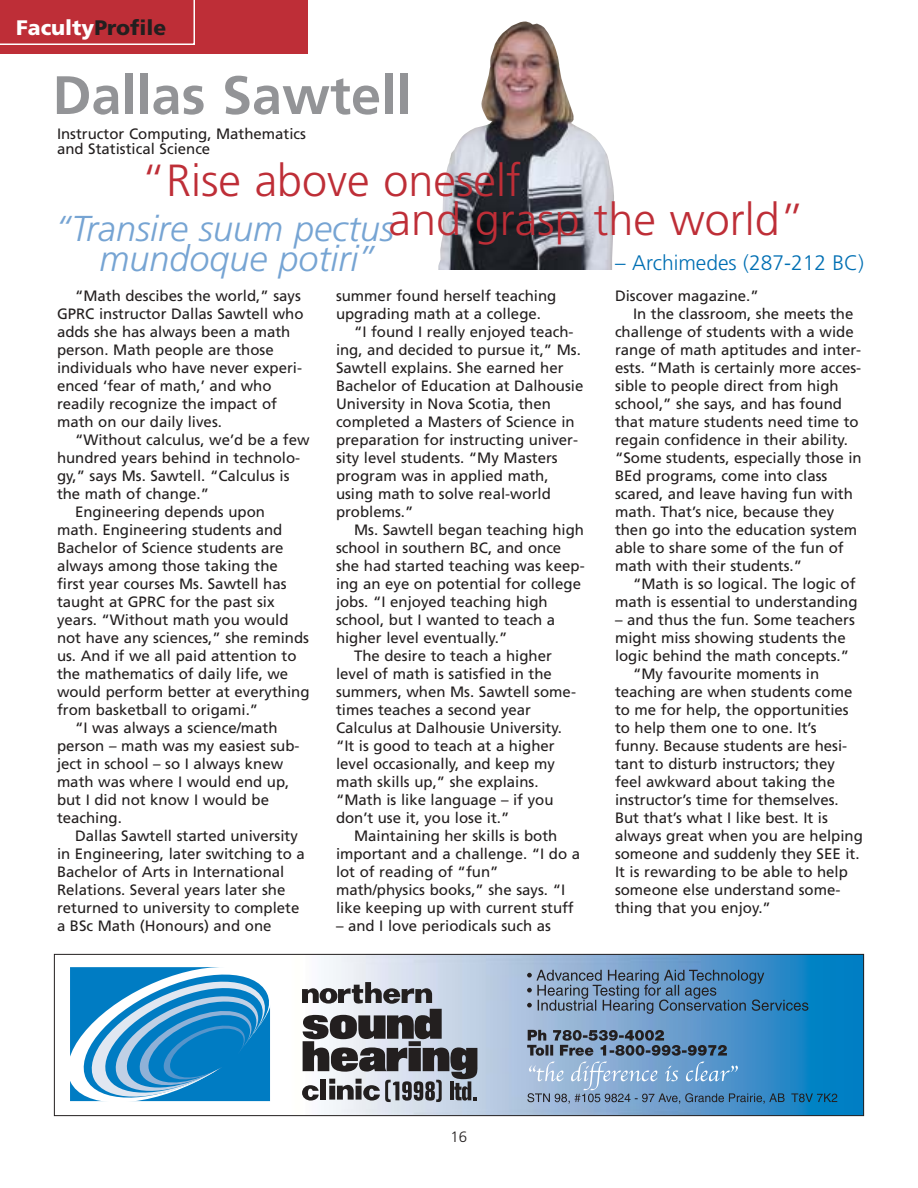
<style>
.page{position:relative;width:918px;height:1188px;background:#fff}
.page>*{position:absolute;margin:0;border:0;box-sizing:border-box;transform-origin:0 0}
.t1{font:700 54px "Frutiger";color:#939497}
.t2{font:300 45px/39px "Frutiger";color:#be2e37}
.t3{font:italic 300 36px/30px "Frutiger";color:#76a4d3}
.t4{font:300 21px "Frutiger";color:#006fb3}
.t5{font:900 21px "Frutiger";color:#fff}
.t6{font:15px/18px "Frutiger";color:#231f1f}
.t7{font:300 15px "Frutiger";color:#231f1f}
.s1{color:#231f1f}
</style>
<div class="page">
<img style="left:438px;top:21px;width:176px;height:249px">
<div style="left:0;top:0;width:308px;height:54px;background:#be2e37"></div>
<svg style="left:0;top:0;width:195px;height:45px"></svg>
<img style="left:324px;top:956px;width:538px;height:158px">
<svg style="left:70px;top:967px;width:200px;height:135px;background:#469dd1"></svg>
<svg style="left:302px;top:982px;width:176px;height:120px;background:#898b91"></svg>
<svg style="left:527px;top:1062px;width:310px;height:42px;background:#639ac6"></svg>
<svg style="left:527px;top:970px;width:281px;height:44px;background:#5a87ae"></svg>
<svg style="left:527px;top:1030px;width:200px;height:26px;background:#5e7894"></svg>
<div style="left:54px;top:954px;width:810px;height:162px;border:1px solid #231f1f"></div>
<h3 class="t5" style="left:16px;top:19px;width:152px">Faculty<span class="s1">Profile</span></h3>
<h1 class="t1" style="left:52px;top:74px;width:360px">Dallas Sawtell</h1>
<p class="t6" style="left:57px;top:127px;width:251px;line-height:15px">Instructor Computing, Mathematics and Statistical Science</p>
<h2 class="t2" style="left:389px;top:164px;width:418px;text-indent:-248px">“Rise above oneself<br>and grasp the world”</h2>
<h3 class="t4" style="left:615px;top:254px;width:250px">– Archimedes (287-212 BC)</h3>
<h3 class="t3" style="left:100px;top:216px;width:296px;text-indent:-44px">“Transire suum pectus mundoque potiri”</h3>
<p class="t6" style="left:57px;top:288px;width:248px;text-indent:18px">“Math descibes the world,” says<br>GPRC instructor Dallas Sawtell who adds she has always been a math person. Math people are those individuals who have never experi&shy;enced ‘fear of math,’ and who readily recognize the impact of math on our daily lives.</p>
<p class="t6" style="left:75px;top:432px;width:236px">“Without calculus, we’d be a few</p>
<p class="t6" style="left:57px;top:450px;width:245px">hundred years behind in technolo-</p>
<p class="t6" style="left:57px;top:468px;width:234px">gy,” says Ms. Sawtell. “Calculus is</p>
<p class="t6" style="left:57px;top:486px;width:154px">the math of change.”</p>
<p class="t6" style="left:75px;top:504px;width:191px">Engineering depends upon</p>
<p class="t6" style="left:57px;top:522px;width:227px">math. Engineering students and</p>
<p class="t6" style="left:57px;top:540px;width:228px">Bachelor of Science students are</p>
<p class="t6" style="left:57px;top:558px;width:222px">always among those taking the</p>
<p class="t6" style="left:57px;top:576px;width:231px">first year courses Ms. Sawtell has</p>
<p class="t6" style="left:57px;top:594px;width:219px">taught at GPRC for the past six</p>
<p class="t6" style="left:57px;top:612px;width:233px">years. “Without math you would</p>
<p class="t6" style="left:57px;top:630px;width:254px">not have any sciences,” she reminds</p>
<p class="t6" style="left:57px;top:648px;width:241px">us. And if we all paid attention to</p>
<p class="t6" style="left:57px;top:666px;width:233px">the mathematics of daily life, we</p>
<p class="t6" style="left:57px;top:684px;width:254px">would perform better at everything</p>
<p class="t6" style="left:57px;top:702px;width:203px">from basketball to origami.”</p>
<p class="t6" style="left:75px;top:720px;width:204px">“I was always a science/math</p>
<p class="t6" style="left:57px;top:738px;width:244px">person – math was my easiest sub-</p>
<p class="t6" style="left:57px;top:756px;width:228px">ject in school – so I always knew</p>
<p class="t6" style="left:57px;top:774px;width:234px">math was where I would end up,</p>
<p class="t6" style="left:57px;top:792px;width:214px">but I did not know I would be</p>
<p class="t6" style="left:57px;top:810px;width:66px">teaching.</p>
<p class="t6" style="left:75px;top:828px;width:224px">Dallas Sawtell started university</p>
<p class="t6" style="left:57px;top:846px;width:249px">in Engineering, later switching to a</p>
<p class="t6" style="left:57px;top:864px;width:229px">Bachelor of Arts in International</p>
<p class="t6" style="left:57px;top:882px;width:230px">Relations. Several years later she</p>
<p class="t6" style="left:57px;top:900px;width:244px">returned to university to complete</p>
<p class="t6" style="left:57px;top:918px;width:216px">a BSc Math (Honours) and one</p>
<p class="t6" style="left:336px;top:288px;width:222px">summer found herself teaching upgrading math at a college.</p>
<p class="t6" style="left:336px;top:324px;width:249px;text-indent:18px">“I found I really enjoyed teach&shy;ing, and decided to pursue it,” Ms.<br>Sawtell explains. She earned her<br>Bachelor of Education at Dalhousie<br>University in Nova Scotia, then completed a Masters of Science in preparation for instructing univer&shy;sity level students. “My Masters program was in applied math, using math to solve real-world problems.”</p>
<p class="t6" style="left:354px;top:522px;width:231px">Ms. Sawtell began teaching high</p>
<p class="t6" style="left:336px;top:540px;width:227px">school in southern BC, and once</p>
<p class="t6" style="left:336px;top:558px;width:250px">she had started teaching was keep-</p>
<p class="t6" style="left:336px;top:576px;width:247px">ing an eye on potential for college</p>
<p class="t6" style="left:336px;top:594px;width:213px">jobs. “I enjoyed teaching high</p>
<p class="t6" style="left:336px;top:612px;width:221px">school, but I wanted to teach a</p>
<p class="t6" style="left:336px;top:630px;width:173px">higher level eventually.”</p>
<p class="t6" style="left:354px;top:648px;width:199px">The desire to teach a higher</p>
<p class="t6" style="left:336px;top:666px;width:217px">level of math is satisfied in the</p>
<p class="t6" style="left:336px;top:684px;width:241px">summers, when Ms. Sawtell some-</p>
<p class="t6" style="left:336px;top:702px;width:197px">times teaches a second year</p>
<p class="t6" style="left:336px;top:720px;width:227px">Calculus at Dalhousie University.</p>
<p class="t6" style="left:336px;top:738px;width:220px">“It is good to teach at a higher</p>
<p class="t6" style="left:336px;top:756px;width:220px">level occasionally, and keep my</p>
<p class="t6" style="left:336px;top:774px;width:204px">math skills up,” she explains.</p>
<p class="t6" style="left:336px;top:792px;width:219px">“Math is like language – if you</p>
<p class="t6" style="left:336px;top:810px;width:175px">don’t use it, you lose it.”</p>
<p class="t6" style="left:354px;top:828px;width:205px">Maintaining her skills is both</p>
<p class="t6" style="left:336px;top:846px;width:246px">important and a challenge. “I do a</p>
<p class="t6" style="left:336px;top:864px;width:164px">lot of reading of “fun”</p>
<p class="t6" style="left:336px;top:882px;width:231px">math/physics books,” she says. “I</p>
<p class="t6" style="left:336px;top:900px;width:239px">like keeping up with current stuff</p>
<p class="t6" style="left:336px;top:918px;width:216px">– and I love periodicals such as</p>
<p class="t6" style="left:615px;top:288px;width:145px">Discover magazine.”</p>
<p class="t6" style="left:633px;top:306px;width:222px">In the classroom, she meets the</p>
<p class="t6" style="left:615px;top:324px;width:240px">challenge of students with a wide</p>
<p class="t6" style="left:615px;top:342px;width:248px">range of math aptitudes and inter-</p>
<p class="t6" style="left:615px;top:360px;width:248px">ests. “Math is certainly more acces-</p>
<p class="t6" style="left:615px;top:378px;width:225px">sible to people direct from high</p>
<p class="t6" style="left:615px;top:396px;width:229px">school,” she says, and has found</p>
<p class="t6" style="left:615px;top:414px;width:245px">that mature students need time to</p>
<p class="t6" style="left:615px;top:432px;width:235px">regain confidence in their ability.</p>
<p class="t6" style="left:615px;top:450px;width:248px">“Some students, especially those in</p>
<p class="t6" style="left:615px;top:468px;width:214px">BEd programs, come into class</p>
<p class="t6" style="left:615px;top:486px;width:239px">scared, and leave having fun with</p>
<p class="t6" style="left:615px;top:504px;width:221px">math. That’s nice, because they</p>
<p class="t6" style="left:615px;top:522px;width:244px">then go into the education system</p>
<p class="t6" style="left:615px;top:540px;width:230px">able to share some of the fun of</p>
<p class="t6" style="left:615px;top:558px;width:189px">math with their students.”</p>
<p class="t6" style="left:633px;top:576px;width:224px">“Math is so logical. The logic of</p>
<p class="t6" style="left:615px;top:594px;width:244px">math is essential to understanding</p>
<p class="t6" style="left:615px;top:612px;width:241px">– and thus the fun. Some teachers</p>
<p class="t6" style="left:615px;top:630px;width:232px">might miss showing students the</p>
<p class="t6" style="left:615px;top:648px;width:236px">logic behind the math concepts.”</p>
<p class="t6" style="left:633px;top:666px;width:188px">“My favourite moments in</p>
<p class="t6" style="left:615px;top:684px;width:239px">teaching are when students come</p>
<p class="t6" style="left:615px;top:702px;width:235px">to me for help, the opportunities</p>
<p class="t6" style="left:615px;top:720px;width:203px">to help them one to one. It’s</p>
<p class="t6" style="left:615px;top:738px;width:234px">funny. Because students are hesi-</p>
<p class="t6" style="left:615px;top:756px;width:221px">tant to disturb instructors; they</p>
<p class="t6" style="left:615px;top:774px;width:222px">feel awkward about taking the</p>
<p class="t6" style="left:615px;top:792px;width:225px">instructor’s time for themselves.</p>
<p class="t6" style="left:615px;top:810px;width:214px">But that’s what I like best. It is</p>
<p class="t6" style="left:615px;top:828px;width:249px">always great when you are helping</p>
<p class="t6" style="left:615px;top:846px;width:246px">someone and suddenly they SEE it.</p>
<p class="t6" style="left:615px;top:864px;width:234px">It is rewarding to be able to help</p>
<p class="t6" style="left:615px;top:882px;width:227px">someone else understand some-</p>
<p class="t6" style="left:615px;top:900px;width:157px">thing that you enjoy.”</p>
<p class="t7" style="left:451px;top:1131px;width:18px">16</p>
</div>
